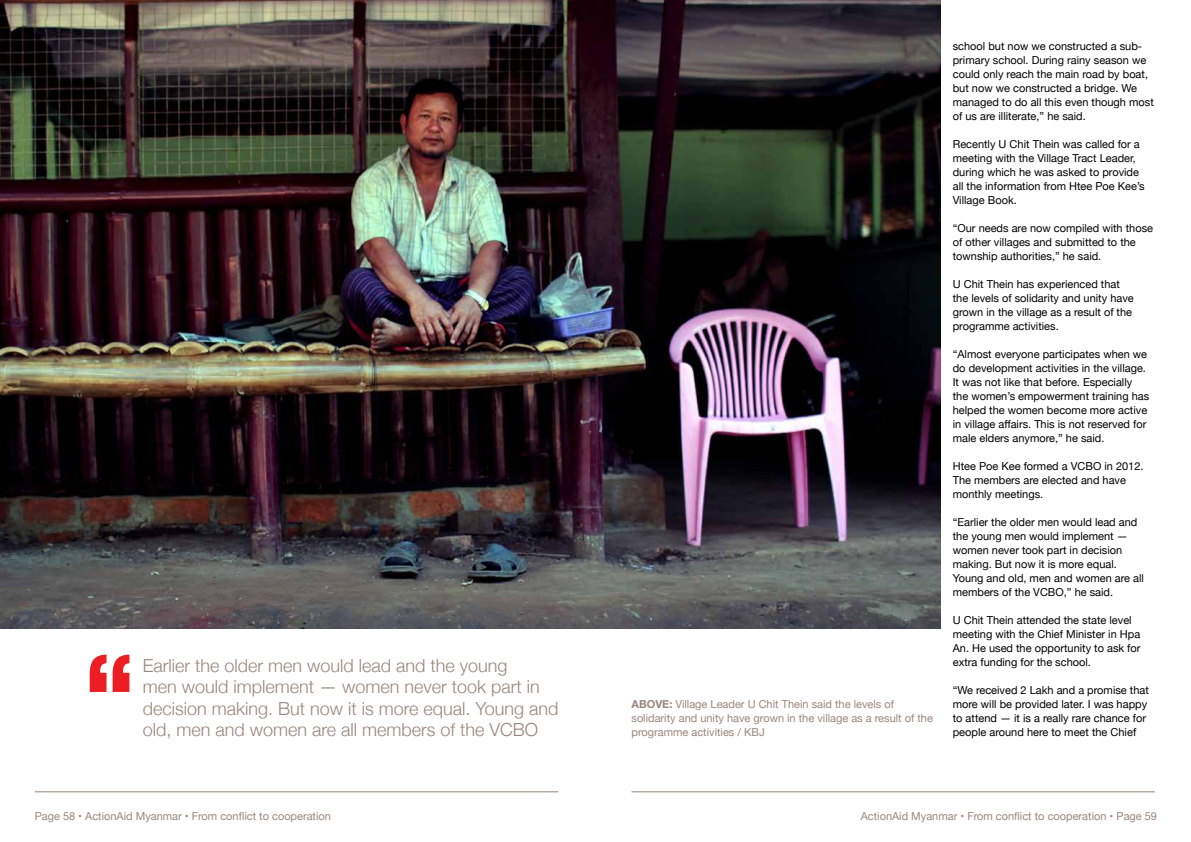
<style>
.page{position:relative;width:1191px;height:842px;background:#fff}
.page>*{position:absolute;margin:0;border:0;box-sizing:border-box;transform-origin:0 0}
.t1{font:900 condensed 100px "Helvetica Neue";color:#ed1d24}
.t2{font:300 18px/21.6px "Helvetica Neue";color:#99877d}
.t3{font:11px/14px "Helvetica Neue";color:#000}
.t4{font:11px/14px "Helvetica Neue";color:#99877d}
.s1{font-weight:700}
</style>
<div class="page">
<hr style="left:631px;top:791px;width:524px;height:1px;background:#99877d">
<hr style="left:35px;top:791px;width:523px;height:1px;background:#99877d">
<img style="left:0;top:0;width:940px;height:629px">
<h1 class="t1" style="left:85px;top:608px;width:50px">“</h1>
<h2 class="t2" style="left:143px;top:653px;width:417px">Earlier the older men would lead and the young<br>men would implement — women never took part in decision making. But now it is more equal. Young and</h2>
<h2 class="t2" style="left:143px;top:718px;width:397px">old, men and women are all members of the VCBO</h2>
<p class="t4" style="left:631px;top:697px;width:303px"><span class="s1">ABOVE:</span> Village Leader U Chit Thein said the levels of solidarity and unity have grown in the village as a result of the programme activities / KBJ</p>
<p class="t3" style="left:952px;top:40px;width:202px">school but now we constructed a sub&shy;primary school. During rainy season we could only reach the main road by boat, but now we constructed a bridge. We managed to do all this even though most of us are illiterate,” he said.</p>
<p class="t3" style="left:952px;top:138px;width:193px">Recently U Chit Thein was called for a meeting with the Village Tract Leader, during which he was asked to provide all the information from Htee Poe Kee’s<br>Village Book.</p>
<p class="t3" style="left:952px;top:222px;width:202px">“Our needs are now compiled with those of other villages and submitted to the township authorities,” he said.</p>
<p class="t3" style="left:952px;top:278px;width:182px">U Chit Thein has experienced that the levels of solidarity and unity have grown in the village as a result of the programme activities.</p>
<p class="t3" style="left:952px;top:348px;width:198px">“Almost everyone participates when we do development activities in the village.<br>It was not like that before. Especially the women’s empowerment training has helped the women become more active in village affairs. This is not reserved for male elders anymore,” he said.</p>
<p class="t3" style="left:952px;top:460px;width:192px">Htee Poe Kee formed a VCBO in 2012.<br>The members are elected and have monthly meetings.</p>
<p class="t3" style="left:952px;top:516px;width:193px">“Earlier the older men would lead and the young men would implement — women never took part in decision making. But now it is more equal.<br>Young and old, men and women are all members of the VCBO,” he said.</p>
<p class="t3" style="left:952px;top:614px;width:189px">U Chit Thein attended the state level meeting with the Chief Minister in Hpa An. He used the opportunity to ask for extra funding for the school.</p>
<p class="t3" style="left:952px;top:684px;width:198px">“We received 2 Lakh and a promise that more will be provided later. I was happy to attend — it is a really rare chance for people around here to meet the Chief</p>
<p class="t4" style="left:35px;top:809px;width:298px">Page 58 • ActionAid Myanmar • From conflict to cooperation</p>
<p class="t4" style="left:860px;top:809px;width:298px">ActionAid Myanmar • From conflict to cooperation • Page 59</p>
</div>
